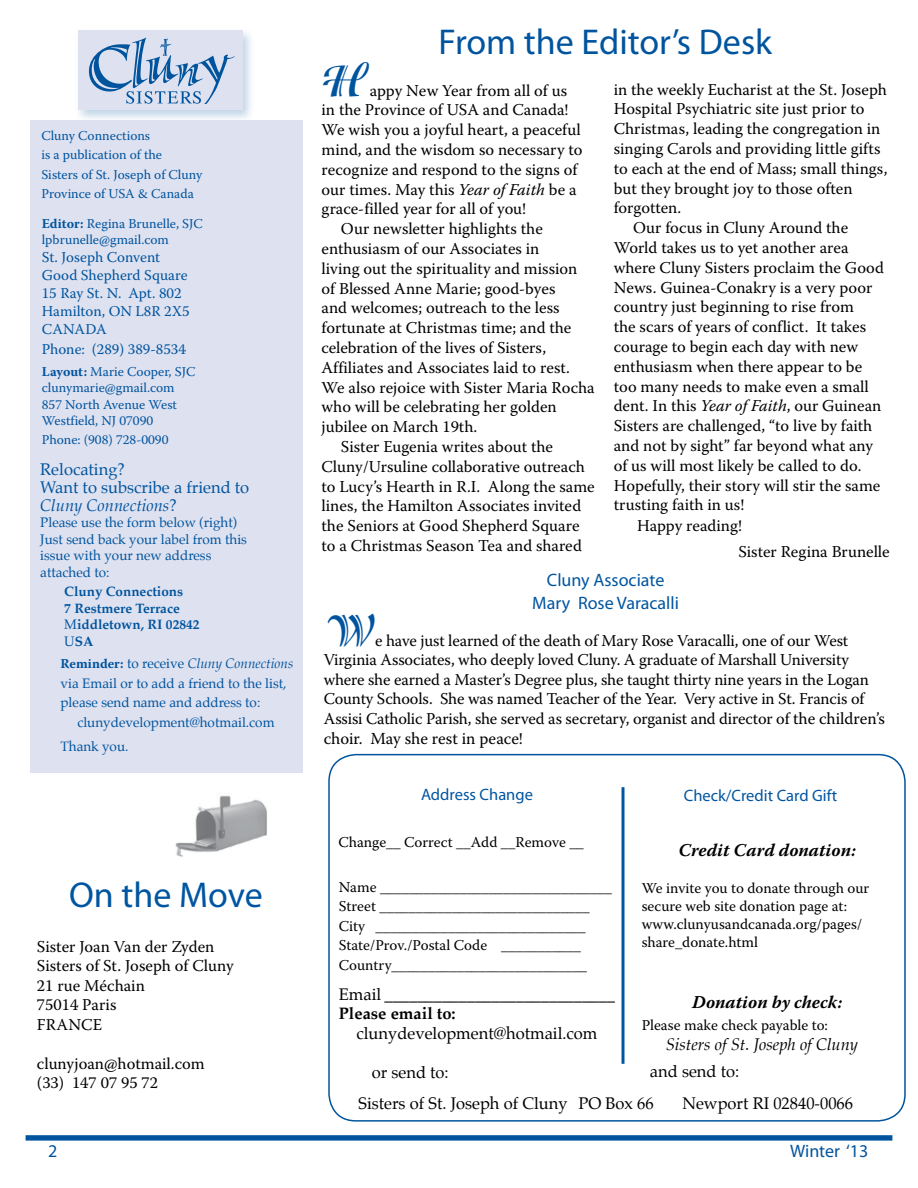
<style>
.page{position:relative;width:918px;height:1188px;background:#fff}
.page>*{position:absolute;margin:0;border:0;box-sizing:border-box;transform-origin:0 0}
.t1{font:700 48.9px "Isadora";color:#00549e}
.t2{font:36px "Myriad Pro";color:#00549e}
.t3{font:36px "Myriad Pro";color:#0055a1}
.t4{font:italic 700 18px "Warnock Pro";color:#000}
.t5{font:18px/22.5px "Myriad Pro";color:#0055a1;text-align:center}
.t6{font:18px "Myriad Pro";color:#00549e}
.t7{font:16.8px "Warnock Pro";color:#000}
.t8{font:16.5px/19.5px "Warnock Pro";color:#000}
.t9{font:16.5px/32.7px "Palatino";color:#000}
.t10{font:16.5px/18px "Palatino";color:#00549e}
.t11{font:16.5px "Myriad Pro";color:#0055a1}
.t12{font:italic 16.5px "Palatino";color:#000}
.t13{font:700 16.5px "Palatino";color:#000}
.t14{font:15px/19.5px "Warnock Pro";color:#000}
.t15{font:15px/18px "Warnock Pro";color:#00549e}
.t16{font:13.5px/16.2px "Warnock Pro";color:#00549e}
.t17{font:13.5px/16.5px "Palatino";color:#00549e}
.t18{font:700 13.5px/16.5px "Palatino";color:#00549e}
.s1{font-weight:700}
.s2{font-style:italic}
.s3{font-weight:400}
.s4{font-family:"Warnock Pro";font-weight:700}
.s5{font-size:16.8px}
</style>
<div class="page">
<div style="left:75px;top:27px;width:180px;height:96px;background:#00549e;opacity:.25"></div>
<div style="left:78px;top:31px;width:164px;height:79px;background:#dee1f0"></div>
<div style="left:30px;top:120px;width:272px;height:653px;background:#dee1f0"></div>
<svg style="left:88px;top:38px;width:147px;height:66px"></svg>
<svg style="left:26px;top:1135px;width:866px;height:6px;background:#1965a9"></svg>
<img style="left:175px;top:795px;width:92px;height:62px">
<div style="left:328px;top:754px;width:578px;height:368px;border:2px solid #00549e;border-radius:27px"></div>
<hr style="left:622px;top:787px;width:3px;height:277px;background:#0055a1">
<p class="t16" style="left:41px;top:126px;width:162px;line-height:19.5px">Cluny Connections<br>is a publication of the<br>Sisters of St. Joseph of Cluny<br>Province of USA &amp; Canada</p>
<p class="t16" style="left:42px;top:215px;width:163px"><span class="s1">Editor:</span> Regina Brunelle, SJC lpbrunelle@gmail.com</p>
<p class="t15" style="left:42px;top:248px;width:150px">St. Joseph Convent<br>Good Shepherd Square<br>15 Ray St. N. Apt. 802<br>Hamilton, ON L8R 2X5<br>CANADA</p>
<p class="t15" style="left:42px;top:340px;width:146px">Phone: (289) 389-8534</p>
<p class="t16" style="left:42px;top:364px;width:155px"><span class="s1">Layout:</span> Marie Cooper, SJC clunymarie@gmail.com<br>857 North Avenue West<br>Westfield, NJ 07090</p>
<p class="t16" style="left:42px;top:432px;width:128px">Phone: (908) 728-0090</p>
<p class="t10" style="left:40px;top:460px;width:211px">Relocating?<br>Want to subscribe a friend to<br><span class="s2">Cluny Connections</span>?</p>
<p class="t17" style="left:40px;top:514px;width:208px">Please use the form below (right)<br>Just send back your label from this issue with your new address attached to:</p>
<p class="t18" style="left:64px;top:583px;width:137px">Cluny Connections<br>7 Restmere Terrace<br><span class="s3">M</span>iddletown, RI 02842<br><span class="s3">U</span>SA</p>
<p class="t17" style="left:61px;top:654px;width:234px;line-height:19.5px"><span class="s4">Reminder:</span> to receive <span class="s2">Cluny Connections </span>via Email or to add a friend to the list, please send name and address to:</p>
<p class="t17" style="left:61px;top:710px;width:216px;line-height:24px;text-indent:17px">clunydevelopment@hotmail.com<br>Thank you.</p>
<h2 class="t3" style="left:69px;top:873px;width:195px">On the Move</h2>
<p class="t8" style="left:37px;top:936px;width:198px">Sister Joan Van der Zyden<br>Sisters of St. Joseph of Cluny<br>21 rue Méchain<br>75014 Paris<br>FRANCE</p>
<p class="t8" style="left:37px;top:1053px;width:169px">clunyjoan@hotmail.com (33) 147 07 95 72</p>
<h2 class="t2" style="left:438px;top:20px;width:335px">From the Editor’s Desk</h2>
<h1 class="t1" style="left:322px;top:52px;width:45px">H</h1>
<p class="t8" style="left:370px;top:80px;width:199px">appy New Year from all of us</p>
<p class="t8" style="left:322px;top:100px;width:248px">in the Province of USA and Canada!</p>
<p class="t8" style="left:322px;top:120px;width:261px">We wish you a joyful heart, a peaceful</p>
<p class="t8" style="left:322px;top:140px;width:263px">mind, and the wisdom so necessary to</p>
<p class="t8" style="left:322px;top:159px;width:257px">recognize and respond to the signs of</p>
<p class="t8" style="left:322px;top:179px;width:256px">our times. May this <span class="s2">Year of Faith</span> be a</p>
<p class="t8" style="left:322px;top:199px;width:206px">grace-filled year for all of you!</p>
<p class="t8" style="left:341px;top:219px;width:203px">Our newsletter highlights the</p>
<p class="t8" style="left:322px;top:239px;width:219px">enthusiasm of our Associates in</p>
<p class="t8" style="left:322px;top:258px;width:257px">living out the spirituality and mission</p>
<p class="t8" style="left:322px;top:278px;width:235px">of Blessed Anne Marie; good-byes</p>
<p class="t8" style="left:322px;top:298px;width:239px">and welcomes; outreach to the less</p>
<p class="t8" style="left:322px;top:318px;width:251px">fortunate at Christmas time; and the</p>
<p class="t8" style="left:322px;top:338px;width:226px">celebration of the lives of Sisters,</p>
<p class="t8" style="left:322px;top:357px;width:250px">Affiliates and Associates laid to rest.</p>
<p class="t8" style="left:322px;top:377px;width:275px">We also rejoice with Sister Maria Rocha</p>
<p class="t8" style="left:322px;top:397px;width:237px">who will be celebrating her golden</p>
<p class="t8" style="left:322px;top:417px;width:157px">jubilee on March 19th.</p>
<p class="t8" style="left:341px;top:437px;width:214px">Sister Eugenia writes about the</p>
<p class="t8" style="left:322px;top:456px;width:265px">Cluny/Ursuline collaborative outreach</p>
<p class="t8" style="left:322px;top:476px;width:275px">to Lucy’s Hearth in R.I. Along the same</p>
<p class="t8" style="left:322px;top:496px;width:261px">lines, the Hamilton Associates invited</p>
<p class="t8" style="left:322px;top:516px;width:259px">the Seniors at Good Shepherd Square</p>
<p class="t8" style="left:322px;top:536px;width:262px">to a Christmas Season Tea and shared</p>
<p class="t8" style="left:614px;top:79px;width:275px">in the weekly Eucharist at the St. Joseph</p>
<p class="t8" style="left:614px;top:99px;width:252px">Hospital Psychiatric site just prior to</p>
<p class="t8" style="left:614px;top:119px;width:268px">Christmas, leading the congregation in</p>
<p class="t8" style="left:614px;top:139px;width:268px">singing Carols and providing little gifts</p>
<p class="t8" style="left:614px;top:158px;width:275px">to each at the end of Mass; small things,</p>
<p class="t8" style="left:614px;top:178px;width:240px">but they brought joy to those often</p>
<p class="t8" style="left:614px;top:198px;width:69px">forgotten.</p>
<p class="t8" style="left:633px;top:218px;width:217px">Our focus in Cluny Around the</p>
<p class="t8" style="left:614px;top:238px;width:236px">World takes us to yet another area</p>
<p class="t8" style="left:614px;top:257px;width:272px">where Cluny Sisters proclaim the Good</p>
<p class="t8" style="left:614px;top:277px;width:260px">News. Guinea-Conakry is a very poor</p>
<p class="t8" style="left:614px;top:297px;width:242px">country just beginning to rise from</p>
<p class="t8" style="left:614px;top:317px;width:254px">the scars of years of conflict. It takes</p>
<p class="t8" style="left:614px;top:337px;width:246px">courage to begin each day with new</p>
<p class="t8" style="left:614px;top:356px;width:250px">enthusiasm when there appear to be</p>
<p class="t8" style="left:614px;top:376px;width:257px">too many needs to make even a small</p>
<p class="t8" style="left:614px;top:396px;width:269px">dent. In this <span class="s2">Year of Faith</span>, our Guinean</p>
<p class="t8" style="left:614px;top:416px;width:260px">Sisters are challenged, “to live by faith</p>
<p class="t8" style="left:614px;top:436px;width:261px">and not by sight” far beyond what any</p>
<p class="t8" style="left:614px;top:455px;width:249px">of us will most likely be called to do.</p>
<p class="t8" style="left:614px;top:475px;width:268px">Hopefully, their story will stir the same</p>
<p class="t8" style="left:614px;top:495px;width:132px">trusting faith in us!</p>
<p class="t8" style="left:637px;top:516px;width:106px">Happy reading!</p>
<p class="t8" style="left:738px;top:541px;width:153px">Sister Regina Brunelle</p>
<p class="t5" style="left:532px;top:569px;width:148px">Cluny Associate<br>Mary Rose Varacalli</p>
<h1 class="t1" style="left:324px;top:602px;width:52px">W</h1>
<p class="t8" style="left:324px;top:630px;width:563px;text-indent:51px">e have just learned of the death of Mary Rose Varacalli, one of our West Virginia Associates, who deeply loved Cluny. A graduate of Marshall University where she earned a Master’s Degree plus, she taught thirty nine years in the Logan County Schools. She was named Teacher of the Year. Very active in St. Francis of Assisi Catholic Parish, she served as secretary, organist and director of <span class="s5">the children’s</span></p>
<p class="t7" style="left:324px;top:728px;width:201px">choir. May she rest in peace!</p>
<p class="t11" style="left:421px;top:784px;width:113px">Address Change</p>
<p class="t11" style="left:684px;top:785px;width:155px">Check/Credit Card Gift</p>
<p class="t14" style="left:338px;top:832px;width:247px">Change__ Correct __Add __Remove __</p>
<p class="t4" style="left:679px;top:839px;width:179px">Credit Card donation:</p>
<p class="t14" style="left:642px;top:879px;width:229px;line-height:18px">We invite you to donate through our secure web site donation page at: www.clunyusandcanada.org/pages/ share_donate.html</p>
<p class="t14" style="left:339px;top:877px;width:274px">Name ________________________________ Street _____________________________ City _____________________________ State/Prov./Postal Code ___________ Country___________________________</p>
<p class="t9" style="left:339px;top:978px;width:278px">Email ____________________________</p>
<p class="t13" style="left:339px;top:1000px;width:118px">Please email to:</p>
<p class="t9" style="left:357px;top:1017px;width:243px">clunydevelopment@hotmail.com</p>
<p class="t9" style="left:372px;top:1056px;width:78px">or send to:</p>
<p class="t4" style="left:692px;top:991px;width:151px">Donation by check:</p>
<p class="t14" style="left:642px;top:1015px;width:188px">Please make check payable to:</p>
<p class="t12" style="left:666px;top:1031px;width:194px">Sisters of St. Joseph of Cluny</p>
<p class="t9" style="left:358px;top:1055px;width:382px;text-indent:292px">and send to:<br>Sisters of St. Joseph of Cluny PO Box 66</p>
<p class="t9" style="left:682px;top:1087px;width:172px">Newport RI 02840-0066</p>
<p class="t6" style="left:48px;top:1140px;width:11px">2</p>
<p class="t6" style="left:790px;top:1140px;width:80px">Winter ‘13</p>
</div>
